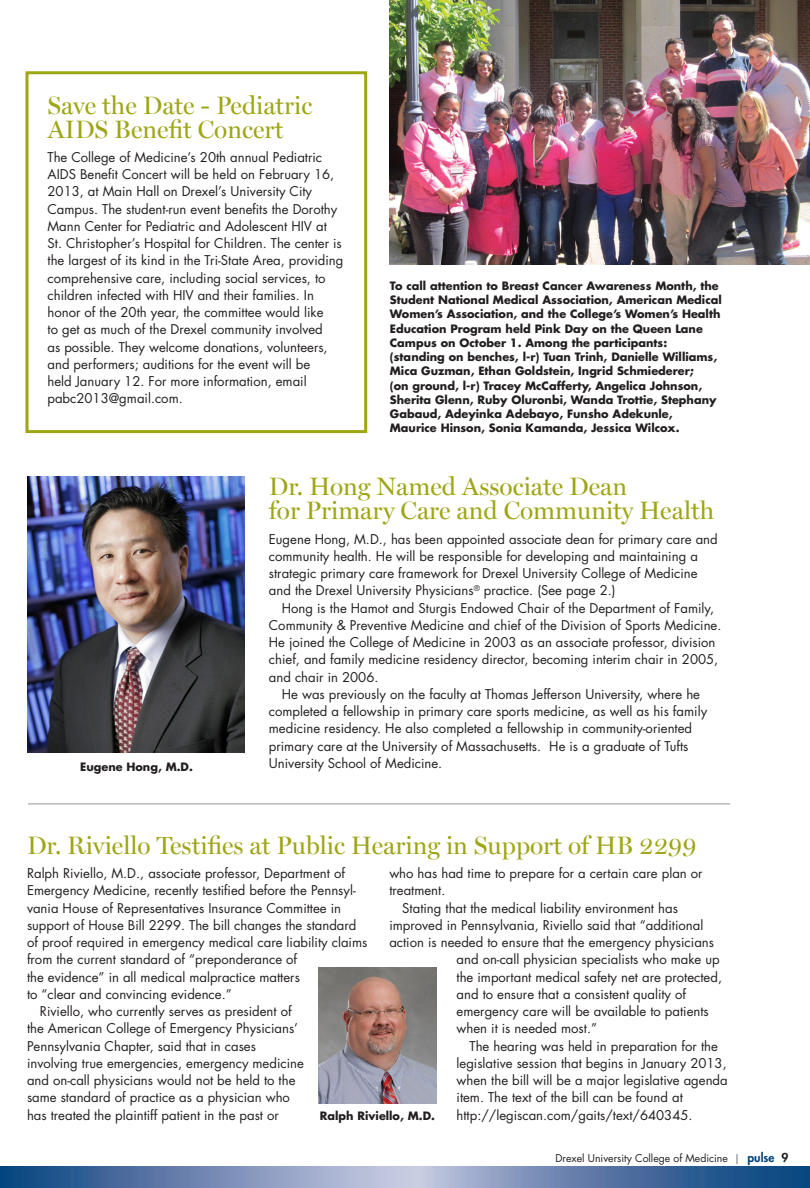
<style>
.page{position:relative;width:810px;height:1188px;background:#fff}
.page>*{position:absolute;margin:0;border:0;box-sizing:border-box;transform-origin:0 0}
.News_Headlines{font:25.2px/24px "Miller Display";color:#9ea615}
.Body_1{font:13.2px/17.2px "Futura";color:#231f20}
.Body_NoIndent{font:13.2px/17.2px "Futura";color:#231f20}
.Captions{font:700 11.25px/14.2px "Futura";color:#231f20}
.t1{font:10.5px "Futura";color:#231f20}
.s1{font-family:"Miller Text"}
.s2{font-weight:800;font-size:12px;color:#01427c}
.s3{font-weight:800;font-size:12px}
</style>
<div class="page">
<svg style="left:0;top:1166px;width:810px;height:22px;background:#6481ad"></svg>
<div style="left:25px;top:71px;width:342px;height:362px;border:3px solid #9ea615"></div>
<hr style="left:28px;top:804px;width:702px;height:1px;background:#939598">
<img style="left:390px;top:0;width:420px;height:265px">
<img style="left:319px;top:967px;width:117px;height:137px">
<img style="left:27px;top:476px;width:217px;height:277px">
<p class="News_Headlines" style="left:48px;top:93px;width:266px">Save the Date - Pediatric<br>AIDS Benefit Concert</p>
<p class="Body_NoIndent" style="left:48px;top:148px;width:297px">The College of Medicine’s 20th annual Pediatric AIDS Benefit Concert will be held on February 16, 2013, at Main Hall on Drexel’s University City Campus. The student-run event benefits the Dorothy Mann Center for Pediatric and Adolescent HIV at St. Christopher’s Hospital for Children. The center is the largest of its kind in the Tri-State Area, providing comprehensive care, including social services, to children infected with HIV and their families. In honor of the 20th year, the committee would like<br>to get as much of the Drexel community involved<br>as possible. They welcome donations, volunteers, and performers; auditions for the event will be<br>held January 12. For more information, email pabc2013@gmail.com.</p>
<p class="Captions" style="left:390px;top:278px;width:333px">To call attention to Breast Cancer Awareness Month, the Student National Medical Association, American Medical Women’s Association, and the College’s Women’s Health Education Program held Pink Day on the Queen Lane Campus on October 1. Among the participants: (standing on benches, l-r) Tuan Trinh, Danielle Williams, Mica Guzman, Ethan Goldstein, Ingrid Schmiederer;<br>(on ground, l-r) Tracey McCafferty, Angelica Johnson, Sherita Glenn, Ruby Oluronbi, Wanda Trottie, Stephany Gabaud, Adeyinka Adebayo, Funsho Adekunle, Maurice Hinson, Sonia Kamanda, Jessica Wilcox.</p>
<p class="Captions" style="left:80px;top:759px;width:114px">Eugene Hong, M.D.</p>
<p class="News_Headlines" style="left:269px;top:475px;width:447px">Dr. Hong Named Associate Dean<br>for Primary Care and Community Health</p>
<p class="Body_NoIndent" style="left:269px;top:530px;width:450px">Eugene Hong, M.D., has been appointed associate dean for primary care and community health. He will be responsible for developing and maintaining a strategic primary care framework for Drexel University College of Medicine and the Drexel University Physicians<sup>®</sup> practice. (See page 2.)</p>
<p class="Body_1" style="left:269px;top:599px;width:454px;text-indent:13px">Hong is the Hamot and Sturgis Endowed Chair of the Department of Family, Community &amp; Preventive Medicine and chief of the Division of Sports Medicine.<br>He joined the College of Medicine in 2003 as an associate professor, division chief, and family medicine residency director, becoming interim chair in 2005, and chair in 2006.</p>
<p class="Body_1" style="left:269px;top:685px;width:440px;text-indent:13px">He was previously on the faculty at Thomas Jefferson University, where he completed a fellowship in primary care sports medicine, as well as his family medicine residency. He also completed a fellowship in community-oriented primary care at the University of Massachusetts. He is a graduate of Tufts University School of Medicine.</p>
<p class="News_Headlines" style="left:27px;top:833px;width:671px">Dr. Riviello Testifies at Public Hearing in Support of HB 2299</p>
<p class="Body_NoIndent" style="left:27px;top:864px;width:342px">Ralph Riviello, M.D., associate professor, Department of Emergency Medicine, recently testified before the Pennsyl&shy;vania House of Representatives Insurance Committee in support of House Bill 2299. The bill changes the standard of proof required in emergency medical care liability claims from the current standard of “preponderance of<br>the evidence” in all medical malpractice matters<br>to “clear and convincing evidence.”</p>
<p class="Body_1" style="left:27px;top:1002px;width:278px;text-indent:13px">Riviello, who currently serves as president of the American College of Emergency Physicians’ Pennsylvania Chapter, said that in cases involving true emergencies, emergency medicine and on-call physicians would not be held to the same standard of practice as a physician who has treated the plaintiff patient in the past or</p>
<p class="Body_1" style="left:389px;top:864px;width:315px">who has had time to prepare for a certain care plan or treatment.</p>
<p class="Body_1" style="left:402px;top:899px;width:277px">Stating that the medical liability environment has</p>
<p class="Body_1" style="left:389px;top:916px;width:316px">improved in Pennsylvania, Riviello said that “additional</p>
<p class="Body_1" style="left:389px;top:933px;width:326px">action is needed to ensure that the emergency physicians</p>
<p class="Body_1" style="left:457px;top:951px;width:265px">and on-call physician specialists who make up</p>
<p class="Body_1" style="left:457px;top:968px;width:267px">the important medical safety net are protected,</p>
<p class="Body_1" style="left:457px;top:985px;width:231px">and to ensure that a consistent quality of</p>
<p class="Body_1" style="left:457px;top:1002px;width:254px">emergency care will be available to patients</p>
<p class="Body_1" style="left:457px;top:1020px;width:142px">when it is needed most.”</p>
<p class="Body_1" style="left:457px;top:1037px;width:273px;text-indent:13px">The hearing was held in preparation for the legislative session that begins in January 2013, when the bill will be a major legislative agenda item. The text of the bill can be found at http://legiscan.com/gaits/text/640345.</p>
<p class="Captions" style="left:320px;top:1109px;width:117px">Ralph Riviello, M.D.</p>
<p class="t1" style="left:556px;top:1150px;width:234px">Drexel University College of Medicine <span class="s1">|</span> <span class="s2">pulse</span> <span class="s3">9</span></p>
</div>
